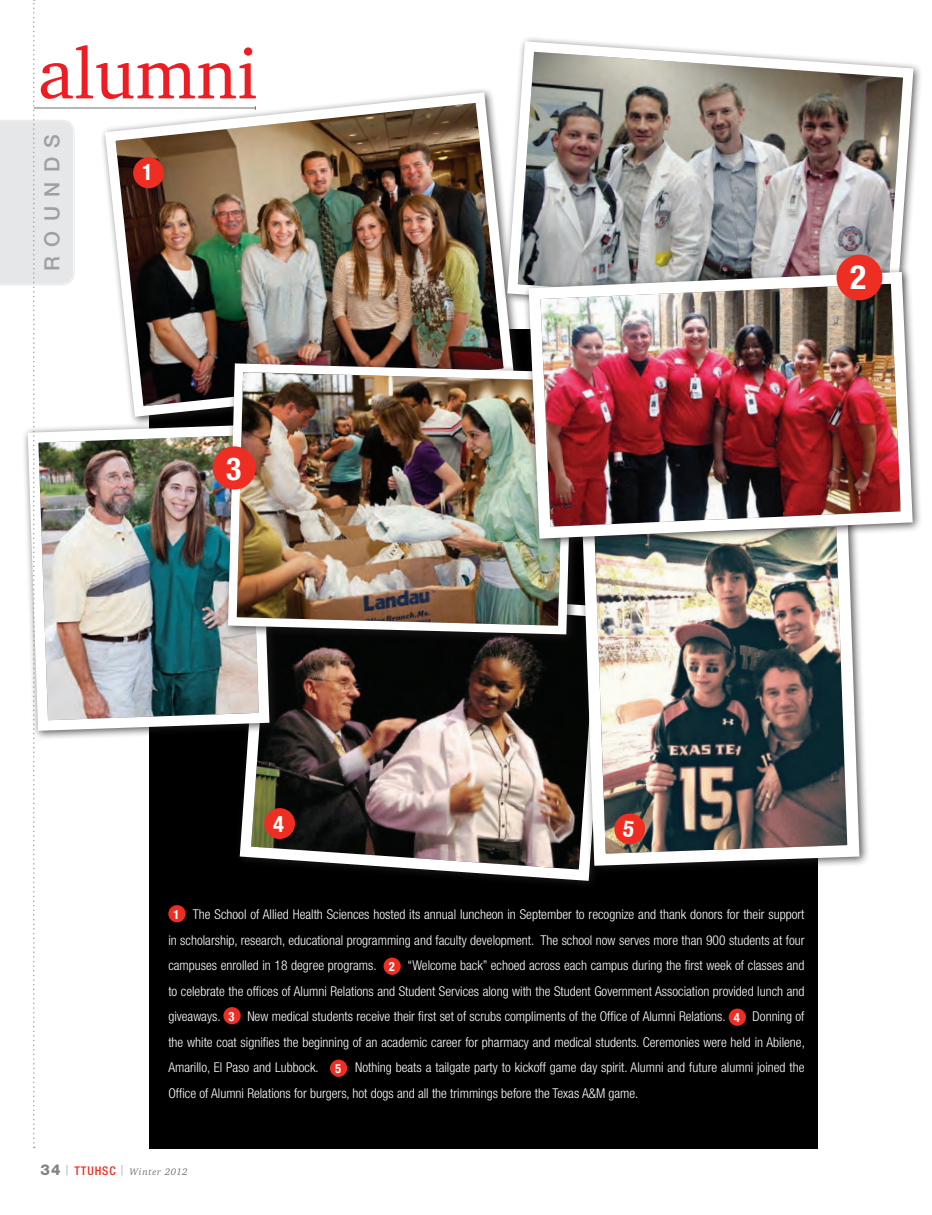
<style>
.page{position:relative;width:932px;height:1215px;background:#fff}
.page>*{position:absolute;margin:0;border:0;box-sizing:border-box;transform-origin:0 0}
.t1{font:72px "Charter ITC";color:#ee1d23}
.body_copy{font:700 condensed 33.45px "Helvetica Neue LT Std";color:#fff}
.body_copy-2{font:700 condensed 31.5px "Helvetica Neue LT Std";color:#fff}
.body_copy-3{font:700 condensed 22.5px "Helvetica Neue LT Std";color:#fff}
.t2{font:500 21px "Helvetica Neue LT Std";letter-spacing:.45em;color:#9d9fa2}
.Body_COPY{font:300 condensed 13.5px/25.5px "Helvetica Neue LT Std";color:#fff;text-align:justify}
.t3{font:700 condensed 12.6px "Helvetica Neue LT Std";color:#fff}
.t4{font:italic 9.75px "Charter ITC";letter-spacing:.07em;color:#76787b}
.s1{font-family:"Helvetica Neue LT Std";font-weight:800;font-style:normal;font-size:15px;color:#818386}
.s2{font-family:"Helvetica Neue LT Std";font-weight:500;font-style:normal;font-stretch:condensed;font-size:12px;color:#ee2e22}
</style>
<div class="page">
<div style="left:148px;top:329px;width:669px;height:819px;background:#000"></div>
<div style="left:168px;top:905px;width:18px;height:17px;background:#ee2e22;border-radius:50%"></div>
<div style="left:383px;top:958px;width:18px;height:17px;background:#ee2e22;border-radius:50%"></div>
<div style="left:223px;top:1007px;width:18px;height:17px;background:#ee2e22;border-radius:50%"></div>
<div style="left:728px;top:1009px;width:18px;height:17px;background:#ee2e22;border-radius:50%"></div>
<div style="left:330px;top:1060px;width:17px;height:17px;background:#ee2e22;border-radius:50%"></div>
<img style="left:239px;top:645px;width:354px;height:239px">
<img style="left:74px;top:426px;width:201px;height:310px">
<img style="left:100px;top:89px;width:415px;height:333px">
<div style="left:222px;top:358px;width:361px;height:287px;background:#231f20;opacity:.75"></div>
<img style="left:224px;top:359px;width:352px;height:280px">
<img style="left:502px;top:38px;width:416px;height:288px">
<div style="left:133px;top:157px;width:31px;height:31px;background:#ee2e22;border-radius:50%"></div>
<div style="left:577px;top:509px;width:292px;height:367px;background:#231f20;opacity:.75"></div>
<img style="left:576px;top:549px;width:289px;height:323px">
<div style="left:212px;top:446px;width:44px;height:44px;background:#ee2e22;border-radius:50%"></div>
<div style="left:523px;top:266px;width:399px;height:283px;background:#231f20;opacity:.75"></div>
<img style="left:522px;top:266px;width:396px;height:279px">
<div style="left:836px;top:255px;width:46px;height:45px;background:#ee2e22;border-radius:50%"></div>
<div style="left:264px;top:808px;width:31px;height:31px;background:#ee2e22;border-radius:50%"></div>
<svg style="left:0;top:0;width:74px;height:1148px"></svg>
<hr style="left:34px;top:108px;width:221px;height:1px;background:#6c6d70">
<svg style="left:613px;top:813px;width:33px;height:32px"></svg>
<h1 class="t1" style="left:38px;top:29px;width:221px">alumni</h1>
<h3 class="t2" style="left:39px;top:271px;width:139px;rotate:-90deg">ROUNDS</h3>
<p class="body_copy-3" style="left:142px;top:158px;width:12px">1</p>
<p class="body_copy-2" style="left:226px;top:450px;width:17px">3</p>
<p class="body_copy" style="left:850px;top:257px;width:18px">2</p>
<p class="body_copy-3" style="left:273px;top:810px;width:12px">4</p>
<p class="Body_COPY" style="left:168px;top:902px;width:637px;text-indent:25px">The School of Allied Health Sciences hosted its annual luncheon in September to recognize and thank donors for their support in scholarship, research, educational programming and faculty development. The school now serves more than 900 students at four campuses enrolled in 18 degree programs.</p>
<p class="t3" style="left:173px;top:906px;width:8px">1</p>
<p class="Body_COPY" style="left:168px;top:953px;width:637px;text-indent:239px">“Welcome back” echoed across each campus during the first week of classes and to celebrate the offices of Alumni Relations and Student Services along with the Student Government Association provided lunch and giveaways.</p>
<p class="t3" style="left:389px;top:959px;width:8px">2</p>
<p class="t3" style="left:229px;top:1008px;width:8px">3</p>
<p class="Body_COPY" style="left:247px;top:1004px;width:480px">New medical students receive their first set of scrubs compliments of the Office of Alumni Relations.</p>
<p class="t3" style="left:734px;top:1010px;width:8px">4</p>
<p class="Body_COPY" style="left:168px;top:1004px;width:638px;text-indent:584px">Donning of the white coat signifies the beginning of an academic career for pharmacy and medical students. Ceremonies were held in Abilene, Amarillo, El Paso and Lubbock.</p>
<p class="Body_COPY" style="left:168px;top:1055px;width:637px;text-indent:187px">Nothing beats a tailgate party to kickoff game day spirit. Alumni and future alumni joined the<br>Office of Alumni Relations for burgers, hot dogs and all the trimmings before the Texas A&amp;M game.</p>
<p class="t3" style="left:335px;top:1061px;width:8px">5</p>
<p class="t4" style="left:40px;top:1165px;width:149px"><span class="s1">34</span> <sup>|</sup> <span class="s2">TTUHSC</span> <sup>|</sup> Winter 2012</p>
</div>
